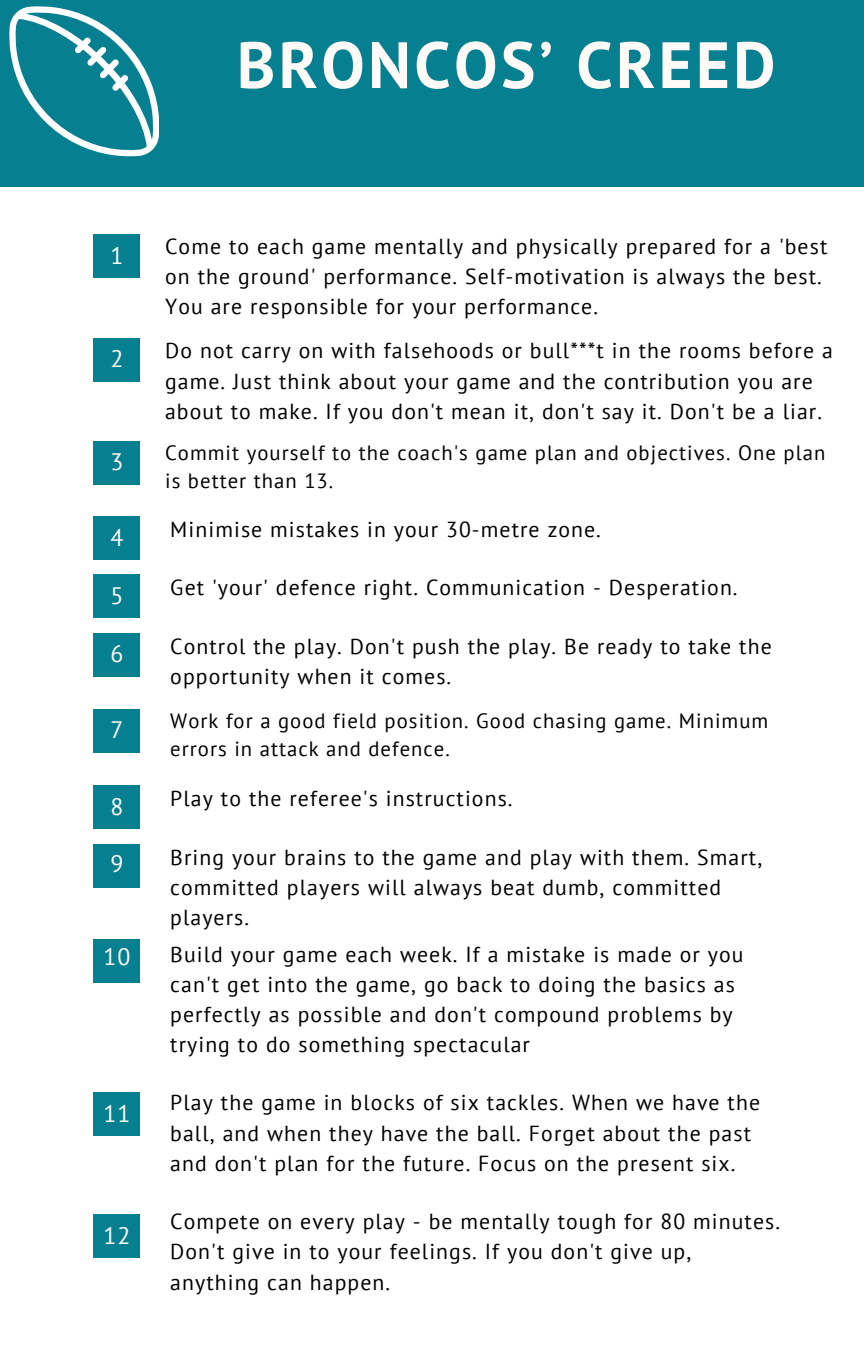
<style>
.page{position:relative;width:864px;height:1350px;background:#fff}
.page>*{position:absolute;margin:0;border:0;box-sizing:border-box;transform-origin:0 0}
.t1{font:700 65.25px "PT Sans";letter-spacing:.05em;color:#fefaf7}
.t2{font:23.85px "PT Sans";color:#fefaf7}
.t3{font:21.82px/30.4px "PT Sans";letter-spacing:.05em;color:#000}
.t4{font:20.7px/28.3px "PT Sans";letter-spacing:.05em;color:#000}
</style>
<div class="page">
<div style="left:0;top:0;width:864px;height:187px;background:#068090"></div>
<div style="left:94px;top:234px;width:46px;height:44px;background:#068090"></div>
<div style="left:94px;top:338px;width:46px;height:44px;background:#068090"></div>
<div style="left:94px;top:441px;width:46px;height:44px;background:#068090"></div>
<div style="left:94px;top:516px;width:46px;height:44px;background:#068090"></div>
<div style="left:94px;top:574px;width:46px;height:44px;background:#068090"></div>
<div style="left:94px;top:633px;width:46px;height:44px;background:#068090"></div>
<div style="left:94px;top:709px;width:46px;height:44px;background:#068090"></div>
<div style="left:94px;top:785px;width:46px;height:44px;background:#068090"></div>
<div style="left:94px;top:844px;width:46px;height:44px;background:#068090"></div>
<div style="left:94px;top:939px;width:46px;height:44px;background:#068090"></div>
<svg style="left:9px;top:6px;width:150px;height:150px"></svg>
<div style="left:94px;top:1092px;width:46px;height:44px;background:#068090"></div>
<div style="left:94px;top:1214px;width:46px;height:44px;background:#068090"></div>
<p class="t1" style="left:237px;top:22px;width:540px">BRONCOS’ CREED</p>
<p class="t2" style="left:110px;top:239px;width:14px">1</p>
<p class="t2" style="left:110px;top:343px;width:14px">2</p>
<p class="t2" style="left:110px;top:446px;width:14px">3</p>
<p class="t2" style="left:110px;top:521px;width:14px">4</p>
<p class="t2" style="left:110px;top:579px;width:14px">5</p>
<p class="t2" style="left:110px;top:638px;width:14px">6</p>
<p class="t2" style="left:110px;top:714px;width:14px">7</p>
<p class="t2" style="left:110px;top:791px;width:14px">8</p>
<p class="t2" style="left:110px;top:848px;width:14px">9</p>
<p class="t2" style="left:103px;top:941px;width:29px">10</p>
<p class="t2" style="left:103px;top:1098px;width:29px">11</p>
<p class="t2" style="left:103px;top:1219px;width:29px">12</p>
<p class="t3" style="left:165px;top:231px;width:664px">Come to each game mentally and physically prepared for a 'best on the ground' performance. Self-motivation is always the best.<br>You are responsible for your performance.</p>
<p class="t3" style="left:165px;top:335px;width:669px">Do not carry on with falsehoods or bull***t in the rooms before a game. Just think about your game and the contribution you are about to make. If you don't mean it, don't say it. Don't be a liar.</p>
<p class="t4" style="left:165px;top:438px;width:662px">Commit yourself to the coach's game plan and objectives. One plan is better than 13.</p>
<p class="t3" style="left:170px;top:514px;width:432px">Minimise mistakes in your 30-metre zone.</p>
<h1 class="t3" style="left:170px;top:572px;width:569px">Get 'your' defence right. Communication - Desperation.</h1>
<p class="t3" style="left:170px;top:630px;width:603px">Control the play. Don't push the play. Be ready to take the opportunity when it comes.</p>
<p class="t4" style="left:170px;top:706px;width:600px">Work for a good field position. Good chasing game. Minimum errors in attack and defence.</p>
<p class="t3" style="left:170px;top:782px;width:344px">Play to the referee's instructions.</p>
<p class="t3" style="left:170px;top:841px;width:593px">Bring your brains to the game and play with them. Smart, committed players will always beat dumb, committed players.</p>
<p class="t3" style="left:170px;top:938px;width:575px">Build your game each week. If a mistake is made or you can't get into the game, go back to doing the basics as perfectly as possible and don't compound problems by trying to do something spectacular</p>
<p class="t3" style="left:170px;top:1087px;width:591px">Play the game in blocks of six tackles. When we have the ball, and when they have the ball. Forget about the past and don't plan for the future. Focus on the present six.</p>
<p class="t3" style="left:170px;top:1206px;width:611px">Compete on every play - be mentally tough for 80 minutes.<br>Don't give in to your feelings. If you don't give up, anything can happen.</p>
</div>
